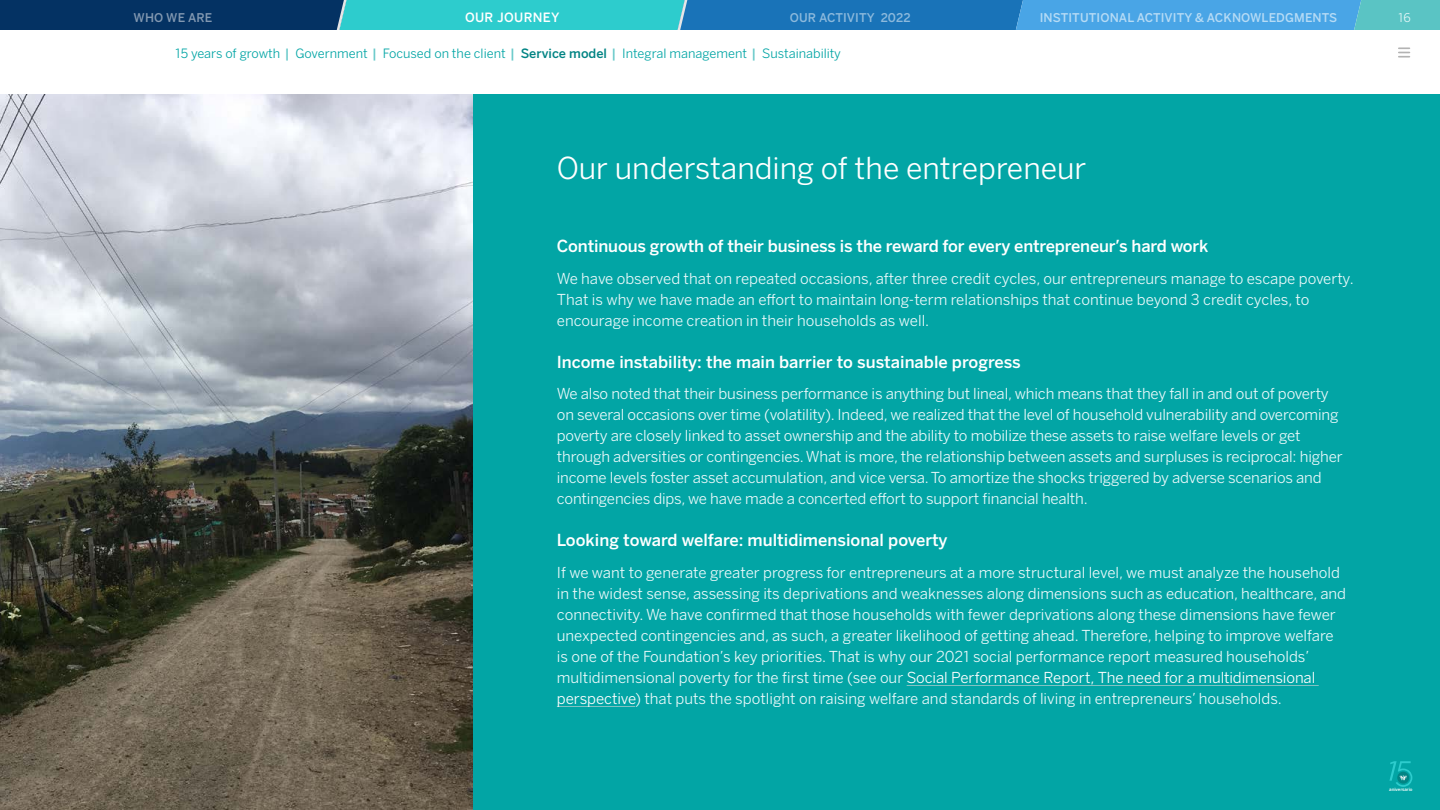
<style>
.page{position:relative;width:1440px;height:810px;background:#fff}
.page>*{position:absolute;margin:0;border:0;box-sizing:border-box;transform-origin:0 0}
.t1{font:30px "Benton Sans BBVA";color:#fff}
.t2{font:500 16.5px "Benton Sans BBVA";letter-spacing:-.01em;color:#fff}
.t3{font:15px/21px "Benton Sans BBVA";letter-spacing:-.01em;color:#eaf9fa}
.t4{font:12.75px "Benton Sans BBVA";color:#02a5a5}
.t5{font:500 12.75px "Benton Sans BBVA";letter-spacing:.03em;color:#fff}
.t6{font:500 12px "Benton Sans BBVA";letter-spacing:.01em;color:#b6dbf5}
.t7{font:500 12px "Benton Sans BBVA";letter-spacing:.01em;color:#8cb9dc}
.t8{font:500 12px "Benton Sans BBVA";letter-spacing:.01em;color:#8298b1}
.t9{font:12px "Benton Sans BBVA";color:#eaf9fa}
.t10{font:500 4.43px "Benton Sans BBVA";color:#fff}
.s1{font-weight:500;color:#67c9c9}
.s2{font-weight:500;color:#028484}
.s3{color:#fff}
</style>
<div class="page">
<div style="left:79px;top:94px;width:1361px;height:716px;background:#02a5a5"></div>
<hr style="left:907px;top:685px;width:412px;height:1px;background:#81c2c2">
<hr style="left:557px;top:706px;width:78px;height:1px;background:#81c2c2">
<img style="left:0;top:94px;width:472px;height:716px">
<svg style="left:1399px;top:47px;width:10px;height:11px"></svg>
<svg style="left:0;top:0;width:1440px;height:30px;background:#2889b4"></svg>
<svg style="left:1389px;top:761px;width:23px;height:26px"></svg>
<p class="t8" style="left:134px;top:10px;width:80px">WHO WE ARE</p>
<p class="t5" style="left:465px;top:9px;width:96px">OUR JOURNEY</p>
<p class="t7" style="left:790px;top:10px;width:122px">OUR ACTIVITY 2022</p>
<p class="t6" style="left:1040px;top:10px;width:299px">INSTITUTIONAL ACTIVITY &amp; ACKNOWLEDGMENTS</p>
<p class="t9" style="left:1398px;top:10px;width:14px">16</p>
<p class="t4" style="left:175px;top:45px;width:667px">15 years of growth <span class="s1">|</span> Government <span class="s1">|</span> Focused on the client <span class="s1">|</span> <span class="s2">Service model</span> <span class="s1">|</span> Integral management <span class="s1">|</span> Sustainability</p>
<h1 class="t1" style="left:557px;top:150px;width:531px">Our understanding of the entrepreneur</h1>
<p class="t2" style="left:557px;top:236px;width:653px">Continuous growth of their business is the reward for every entrepreneur’s hard work</p>
<p class="t3" style="left:557px;top:268px;width:798px">We have observed that on repeated occasions, after three credit cycles, our entrepreneurs manage to escape poverty.<br>That is why we have made an effort to maintain long-term relationships that continue beyond 3 credit cycles, to encourage income creation in their households as well.</p>
<p class="t2" style="left:557px;top:351px;width:465px">Income instability: the main barrier to sustainable progress</p>
<p class="t3" style="left:557px;top:383px;width:787px">We also noted that their business performance is anything but lineal, which means that they fall in and out of poverty on several occasions over time (volatility). Indeed, we realized that the level of household vulnerability and overcoming poverty are closely linked to asset ownership and the ability to mobilize these assets to raise welfare levels or get through adversities or contingencies. What is more, the relationship between assets and surpluses is reciprocal: higher income levels foster asset accumulation, and vice versa. To amortize the shocks triggered by adverse scenarios and contingencies dips, we have made a concerted effort to support financial health.</p>
<p class="t2" style="left:557px;top:530px;width:392px">Looking toward welfare: multidimensional poverty</p>
<p class="t3" style="left:557px;top:562px;width:791px">If we want to generate greater progress for entrepreneurs at a more structural level, we must analyze the household in the widest sense, assessing its deprivations and weaknesses along dimensions such as education, healthcare, and connectivity. We have confirmed that those households with fewer deprivations along these dimensions have fewer unexpected contingencies and, as such, a greater likelihood of getting ahead. Therefore, helping to improve welfare is one of the Foundation’s key priorities. That is why our 2021 social performance report measured households’ multidimensional poverty for the first time (see our <span class="s3">Social Performance Report, The need for a multidimensional perspective</span>) that puts the spotlight on raising welfare and standards of living in entrepreneurs’ households.</p>
<p class="t10" style="left:1389px;top:787px;width:25px">aniversario</p>
</div>
